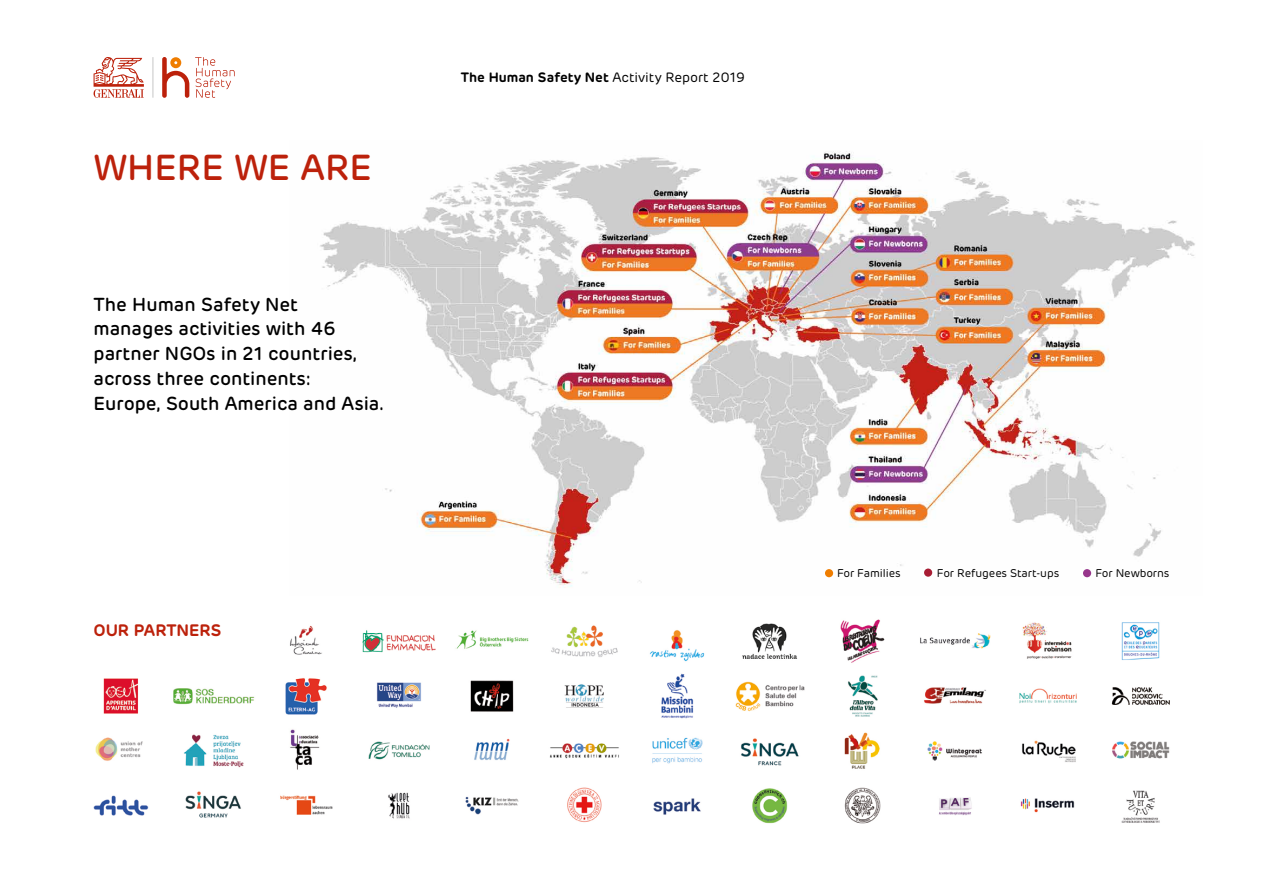
<style>
.page{position:relative;width:1263px;height:893px;background:#fff}
.page>*{position:absolute;margin:0;border:0;box-sizing:border-box;transform-origin:0 0}
.t1{font:500 36px "Rubrik";color:#bc210b}
.t2{font:500 18.75px/24.8px "Rubrik";color:#000}
.t3{font:600 16.5px "Rubrik";color:#bc210b}
.t4{font:13.5px "Rubrik";color:#000}
.t5{font:11.25px "Rubrik";letter-spacing:-.005em;color:#000}
.s1{font-weight:600}
</style>
<div class="page">
<img style="left:320px;top:151px;width:875px;height:437px">
<img style="left:93px;top:619px;width:1077px;height:205px">
<hr style="left:153px;top:57px;width:1px;height:41px;background:#c6c6c6">
<svg style="left:162px;top:57px;width:27px;height:41px"></svg>
<svg style="left:195px;top:57px;width:40px;height:41px"></svg>
<svg style="left:94px;top:57px;width:50px;height:41px"></svg>
<div style="left:825px;top:569px;width:8px;height:8px;background:#ef7d00;border-radius:50%"></div>
<div style="left:924px;top:568px;width:8px;height:9px;background:#a81d34;border-radius:50%"></div>
<div style="left:1083px;top:569px;width:8px;height:8px;background:#97368b;border-radius:50%"></div>
<h1 class="t1" style="left:94px;top:146px;width:280px">WHERE WE ARE</h1>
<p class="t2" style="left:94px;top:292px;width:292px">The Human Safety Net<br>manages activities with 46 partner NGOs in 21 countries, across three continents:<br>Europe, South America and Asia.</p>
<p class="t4" style="left:461px;top:70px;width:286px"><span class="s1">The Human Safety Net</span> Activity Report 2019</p>
<p class="t3" style="left:94px;top:619px;width:129px">OUR PARTNERS</p>
<p class="t5" style="left:837px;top:567px;width:65px">For Families</p>
<p class="t5" style="left:937px;top:567px;width:124px">For Refugees Start-ups</p>
<p class="t5" style="left:1095px;top:567px;width:76px">For Newborns</p>
</div>
